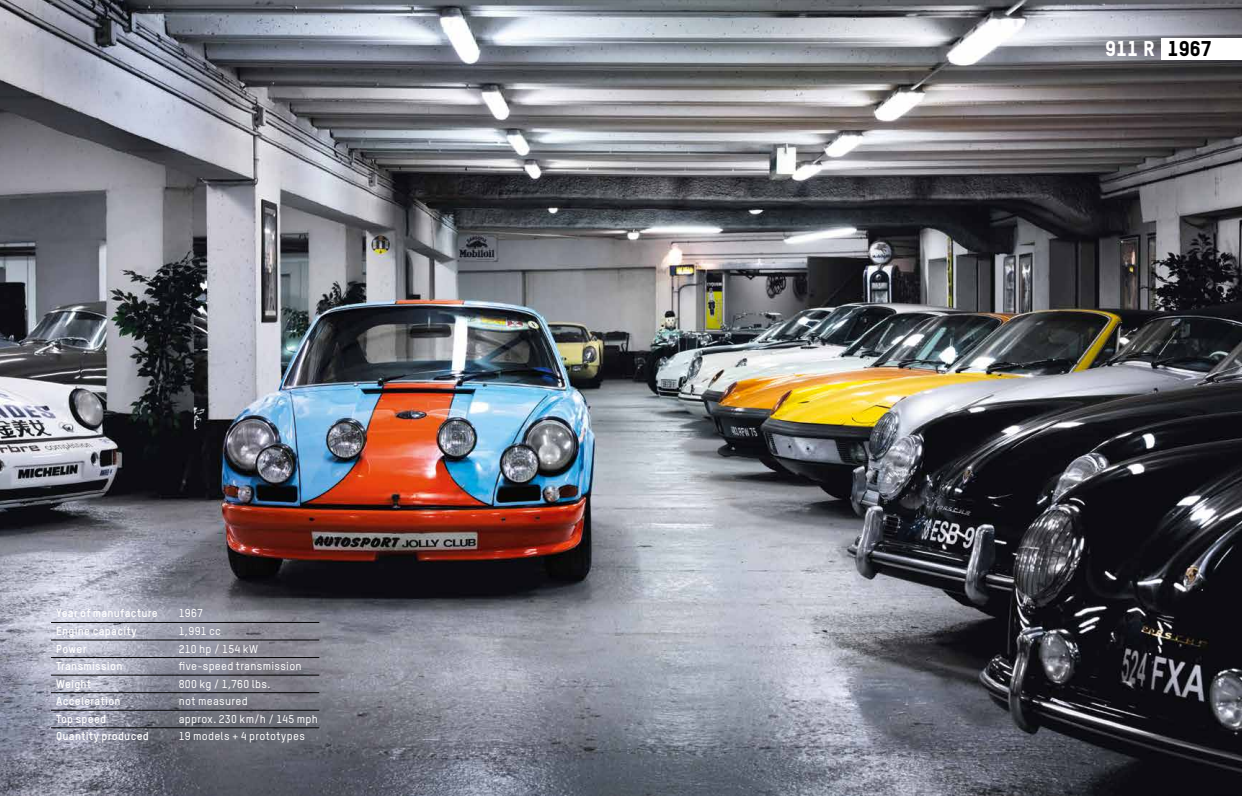
<style>
.page{position:relative;width:1242px;height:796px;background:#fff}
.page>*{position:absolute;margin:0;border:0;box-sizing:border-box;transform-origin:0 0}
.t1{font:21px "TSTAR Headline";color:#fff}
.t2{font:500 11.25px "TSTAR";letter-spacing:.025em;color:#fff}
.t3{font:700 11.25px "TSTAR";letter-spacing:.025em;color:#fff}
.s1{color:#000}
</style>
<div class="page">
<img style="left:0;top:0;width:1242px;height:795px">
<hr style="left:51px;top:621px;width:268px;height:1px;background:#000">
<hr style="left:51px;top:639px;width:268px;height:1px;background:#000">
<hr style="left:51px;top:656px;width:268px;height:1px;background:#000">
<hr style="left:51px;top:674px;width:268px;height:1px;background:#000">
<hr style="left:51px;top:692px;width:268px;height:1px;background:#000">
<hr style="left:51px;top:709px;width:268px;height:1px;background:#000">
<hr style="left:51px;top:727px;width:268px;height:1px;background:#000">
<div style="left:1161px;top:38px;width:81px;height:22px;background:#fff"></div>
<p class="t3" style="left:56px;top:606px;width:103px">Year of manufacture</p>
<p class="t2" style="left:179px;top:606px;width:26px">1967</p>
<p class="t3" style="left:56px;top:624px;width:82px">Engine capacity</p>
<p class="t2" style="left:179px;top:624px;width:44px">1,991 cc</p>
<p class="t3" style="left:56px;top:641px;width:32px">Power</p>
<p class="t2" style="left:179px;top:641px;width:81px">210 hp / 154 kW</p>
<p class="t3" style="left:56px;top:659px;width:68px">Transmission</p>
<p class="t2" style="left:179px;top:659px;width:124px">five-speed transmission</p>
<p class="t3" style="left:56px;top:676px;width:37px">Weight</p>
<p class="t2" style="left:179px;top:676px;width:93px">800 kg / 1,760 lbs.</p>
<p class="t3" style="left:56px;top:694px;width:66px">Acceleration</p>
<p class="t2" style="left:179px;top:694px;width:71px">not measured</p>
<p class="t3" style="left:56px;top:711px;width:52px">Top speed</p>
<p class="t2" style="left:179px;top:711px;width:141px">approx. 230 km/h / 145 mph</p>
<p class="t3" style="left:56px;top:729px;width:94px">Quantity produced</p>
<p class="t2" style="left:179px;top:729px;width:128px">19 models + 4 prototypes</p>
<h1 class="t1" style="left:1105px;top:36px;width:108px">911 R <span class="s1">1967</span></h1>
</div>
